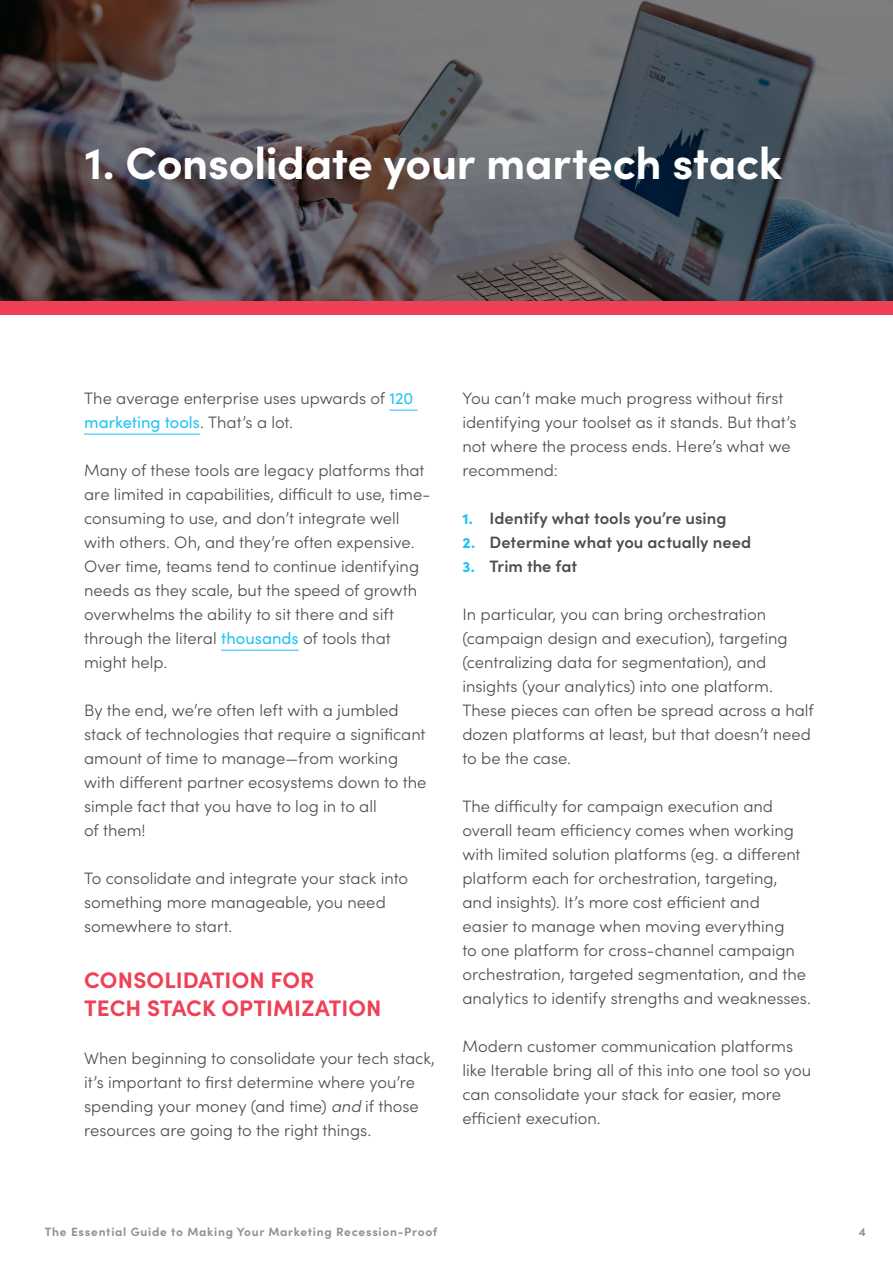
<style>
.page{position:relative;width:893px;height:1263px;background:#fff}
.page>*{position:absolute;margin:0;border:0;box-sizing:border-box;transform-origin:0 0}
.t1{font:700 45px "Sofia Pro";letter-spacing:-.01em;color:#fff}
.t2{font:700 22.5px/28.5px "Sofia Pro";letter-spacing:.005em;color:#ef4056}
.t3{font:300 16.5px/24px "Sofia Pro";color:#4e4d4d}
.t4{font:600 16.5px "Sofia Pro";letter-spacing:.005em;color:#4e4d4d}
.t5{font:700 12px "Sofia Pro";letter-spacing:.06em;color:#999093}
.s1{font-weight:400;color:#20c4f4}
.s2{font-style:italic}
.s3{font-weight:900;font-size:15px;color:#20c4f4}
</style>
<div class="page">
<svg style="left:0;top:0;width:893px;height:301px;background:#56555a"></svg>
<div style="left:0;top:301px;width:893px;height:13px;background:#ef4056"></div>
<svg style="left:389px;top:410px;width:29px;height:1px"></svg>
<hr style="left:84px;top:434px;width:116px;height:1px;background:#20c4f4">
<hr style="left:221px;top:650px;width:78px;height:1px;background:#20c4f4">
<h1 class="t1" style="left:85px;top:129px;width:699px">1. Consolidate your martech stack</h1>
<p class="t3" style="left:84px;top:385px;width:331px">The average enterprise uses upwards of <span class="s1">120 marketing tools</span>. That’s a lot.</p>
<p class="t3" style="left:84px;top:457px;width:348px">Many of these tools are legacy platforms that are limited in capabilities, difficult to use, time&shy;consuming to use, and don’t integrate well with others. Oh, and they’re often expensive.<br>Over time, teams tend to continue identifying needs as they scale, but the speed of growth overwhelms the ability to sit there and sift through the literal <span class="s1">thousands</span> of tools that might help.</p>
<p class="t3" style="left:84px;top:697px;width:344px">By the end, we’re often left with a jumbled stack of technologies that require a significant amount of time to manage—from working with different partner ecosystems down to the simple fact that you have to log in to all<br>of them!</p>
<p class="t3" style="left:84px;top:865px;width:325px">To consolidate and integrate your stack into something more manageable, you need somewhere to start.</p>
<h2 class="t2" style="left:84px;top:964px;width:299px">CONSOLIDATION FOR<br>TECH STACK OPTIMIZATION</h2>
<p class="t3" style="left:84px;top:1045px;width:352px">When beginning to consolidate your tech stack, it’s important to first determine where you’re spending your money (and time) <span class="s2">and</span> if those resources are going to the right things.</p>
<p class="t3" style="left:462px;top:385px;width:336px">You can’t make much progress without first identifying your toolset as it stands. But that’s not where the process ends. Here’s what we recommend:</p>
<p class="t4" style="left:462px;top:506px;width:266px"><span class="s3">1.</span> Identify what tools you’re using</p>
<p class="t4" style="left:462px;top:530px;width:290px"><span class="s3">2.</span> Determine what you actually need</p>
<p class="t4" style="left:462px;top:554px;width:116px"><span class="s3">3.</span> Trim the fat</p>
<p class="t3" style="left:462px;top:601px;width:353px">In particular, you can bring orchestration (campaign design and execution), targeting (centralizing data for segmentation), and insights (your analytics) into one platform.<br>These pieces can often be spread across a half dozen platforms at least, but that doesn’t need to be the case.</p>
<p class="t3" style="left:462px;top:793px;width:350px">The difficulty for campaign execution and overall team efficiency comes when working with limited solution platforms (eg. a different platform each for orchestration, targeting, and insights). It’s more cost efficient and<br>easier to manage when moving everything<br>to one platform for cross-channel campaign orchestration, targeted segmentation, and the analytics to identify strengths and weaknesses.</p>
<p class="t3" style="left:462px;top:1033px;width:350px">Modern customer communication platforms like Iterable bring all of this into one tool so you can consolidate your stack for easier, more efficient execution.</p>
<p class="t5" style="left:45px;top:1222px;width:394px">The Essential Guide to Making Your Marketing Recession-Proof</p>
<p class="t5" style="left:859px;top:1222px;width:9px">4</p>
</div>
